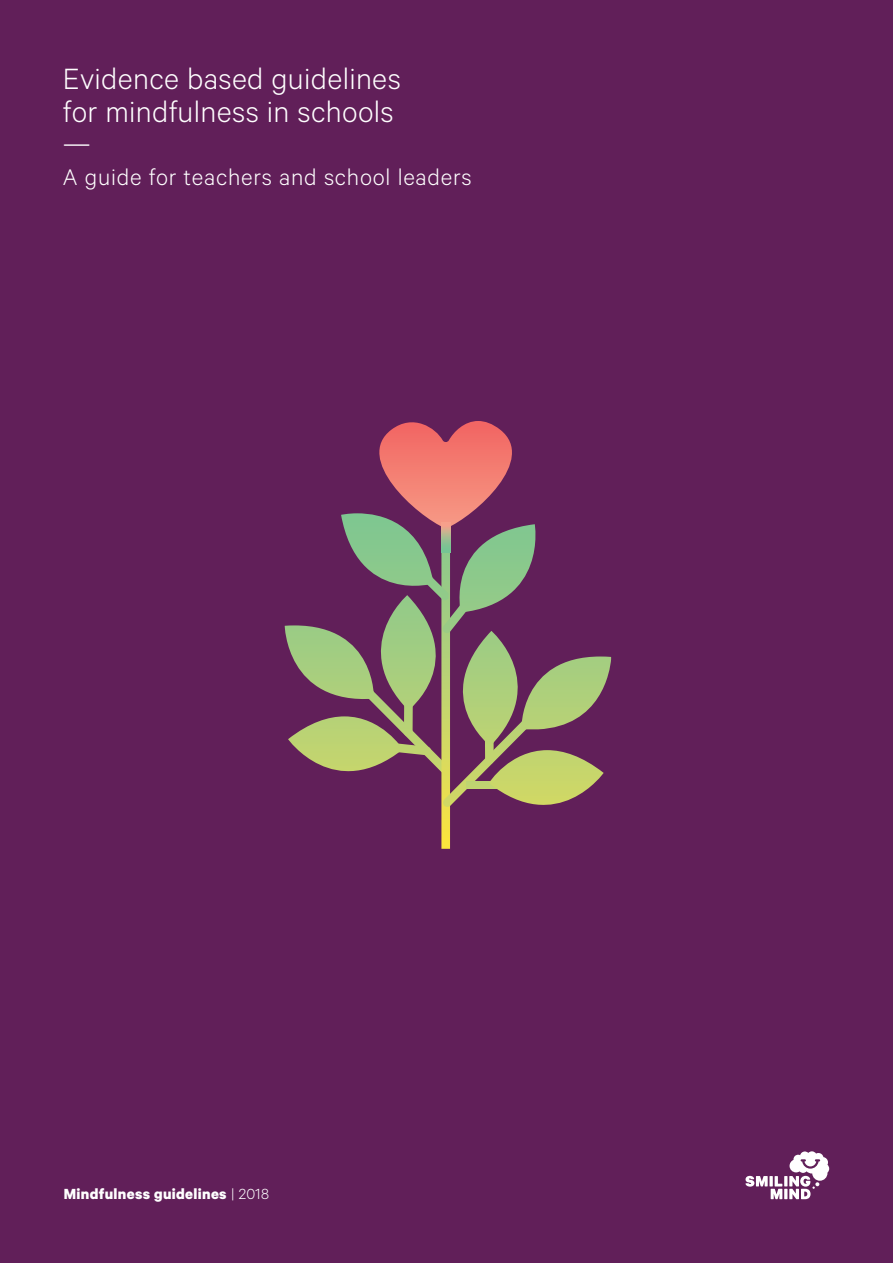
<style>
.page{position:relative;width:893px;height:1263px;background:#611f59}
.page>*{position:absolute;margin:0;border:0;box-sizing:border-box;transform-origin:0 0}
.t1{font:300 33px/33px "Calibre";letter-spacing:.01em;color:#fff}
.t2{font:300 25.5px "Calibre";letter-spacing:.03em;color:#fff}
.t3{font:700 16.5px "Calibre";letter-spacing:.02em;color:#fff}
.s1{font-weight:300}
</style>
<div class="page">
<svg style="left:745px;top:1151px;width:84px;height:48px"></svg>
<svg style="left:285px;top:421px;width:326px;height:428px"></svg>
<p class="t1" style="left:63px;top:60px;width:339px">Evidence based guidelines for mindfulness in schools —</p>
<p class="t2" style="left:63px;top:162px;width:410px">A guide for teachers and school leaders</p>
<p class="t3" style="left:64px;top:1184px;width:207px">Mindfulness guidelines <span class="s1">| 2018</span></p>
</div>
